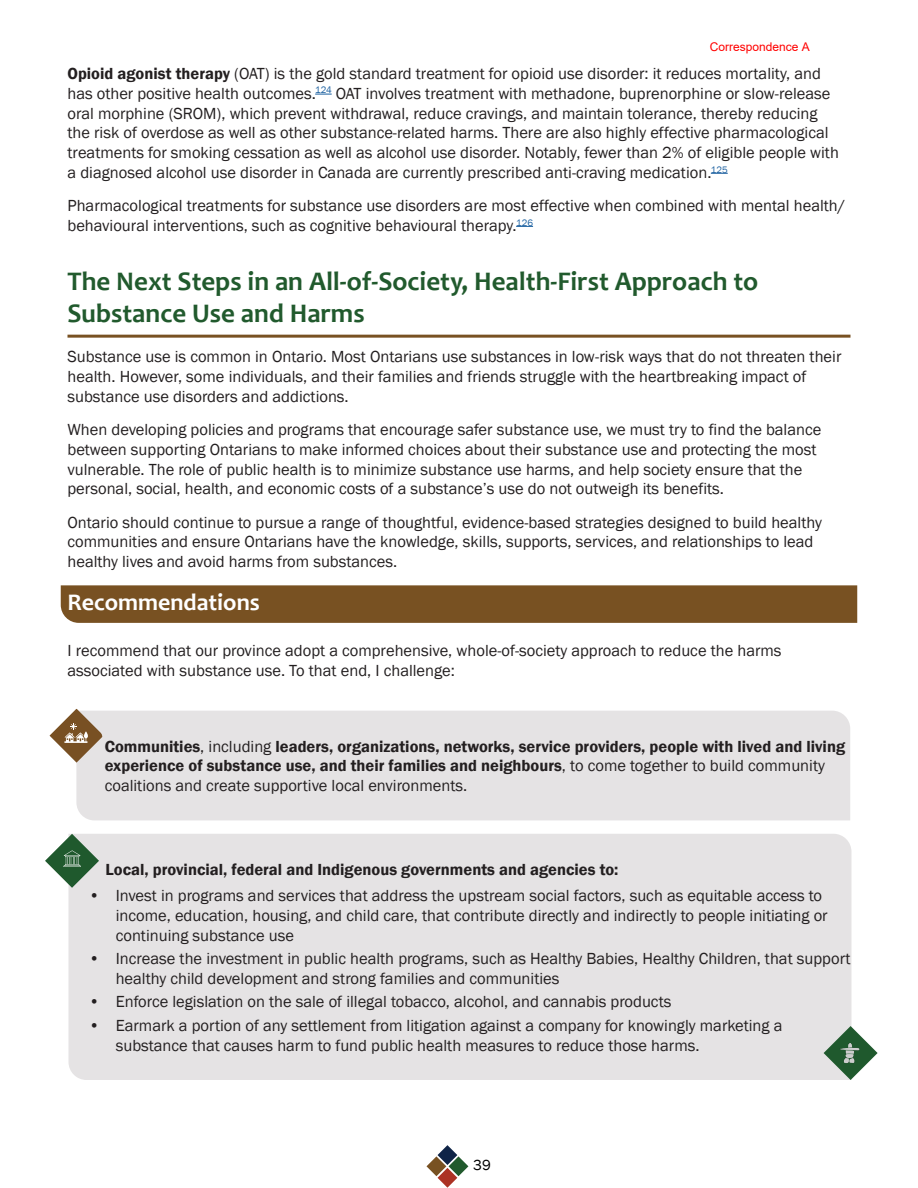
<style>
.page{position:relative;width:918px;height:1188px;background:#fff}
.page>*{position:absolute;margin:0;border:0;box-sizing:border-box;transform-origin:0 0}
.t1{font:700 27px/32.4px "Candara";color:#215a2d}
.t2{font:700 24px "Candara";color:#fff}
.t3{font:16.5px/19.8px "Franklin Gothic";color:#231f20}
.t4{font:600 16.5px/19.8px "Franklin Gothic";color:#231f20}
.t5{font:15px "Franklin Gothic";color:#000}
.t6{font:12px "Arial";color:#f00}
.s1{font-weight:600}
.s2{font-weight:400}
</style>
<div class="page">
<svg style="left:427px;top:1145px;width:41px;height:43px"></svg>
<svg style="left:315px;top:94px;width:17px;height:1px"></svg>
<svg style="left:711px;top:173px;width:17px;height:1px"></svg>
<svg style="left:516px;top:226px;width:17px;height:1px"></svg>
<hr style="left:68px;top:335px;width:782px;height:3px;background:#785122">
<div style="left:61px;top:585px;width:796px;height:38px;background:#785122"></div>
<div style="left:76px;top:711px;width:774px;height:109px;background:#e5e3e4"></div>
<div style="left:68px;top:834px;width:783px;height:246px;background:#e5e3e4"></div>
<svg style="left:50px;top:709px;width:54px;height:54px"></svg>
<svg style="left:45px;top:834px;width:54px;height:54px"></svg>
<svg style="left:824px;top:1026px;width:54px;height:54px"></svg>
<img style="left:839px;top:1042px;width:22px;height:22px">
<p class="t6" style="left:710px;top:39px;width:102px">Correspondence A</p>
<p class="t3" style="left:68px;top:64px;width:773px"><span class="s1">Opioid agonist therapy</span> (OAT) is the gold standard treatment for opioid use disorder: it reduces mortality, and has other positive health outcomes.<sup>124</sup> OAT involves treatment with methadone, buprenorphine or slow-release oral morphine (SROM), which prevent withdrawal, reduce cravings, and maintain tolerance, thereby reducing the risk of overdose as well as other substance-related harms. There are also highly effective pharmacological treatments for smoking cessation as well as alcohol use disorder. Notably, fewer than 2% of eligible people with a diagnosed alcohol use disorder in Canada are currently prescribed anti-craving medication.<sup>125</sup></p>
<p class="t3" style="left:68px;top:196px;width:779px">Pharmacological treatments for substance use disorders are most effective when combined with mental health/ behavioural interventions, such as cognitive behavioural therapy.<sup>126</sup></p>
<h1 class="t1" style="left:68px;top:264px;width:692px">The Next Steps in an All-of-Society, Health-First Approach to<br>Substance Use and Harms</h1>
<p class="t3" style="left:68px;top:347px;width:775px">Substance use is common in Ontario. Most Ontarians use substances in low-risk ways that do not threaten their health. However, some individuals, and their families and friends struggle with the heartbreaking impact of substance use disorders and addictions.</p>
<p class="t3" style="left:68px;top:420px;width:755px">When developing policies and programs that encourage safer substance use, we must try to find the balance between supporting Ontarians to make informed choices about their substance use and protecting the most vulnerable. The role of public health is to minimize substance use harms, and help society ensure that the personal, social, health, and economic costs of a substance’s use do not outweigh its benefits.</p>
<p class="t3" style="left:68px;top:513px;width:756px">Ontario should continue to pursue a range of thoughtful, evidence-based strategies designed to build healthy communities and ensure Ontarians have the knowledge, skills, supports, services, and relationships to lead healthy lives and avoid harms from substances.</p>
<h2 class="t2" style="left:68px;top:587px;width:194px">Recommendations</h2>
<p class="t3" style="left:68px;top:641px;width:716px">I recommend that our province adopt a comprehensive, whole-of-society approach to reduce the harms associated with substance use. To that end, I challenge:</p>
<p class="t4" style="left:105px;top:736px;width:742px">Communities<span class="s2">, including</span> leaders, organizations, networks, service providers, people with lived and living experience of substance use, and their families and neighbours<span class="s2">, to come together to build community coalitions and create supportive local environments.</span></p>
<p class="t4" style="left:106px;top:860px;width:514px">Local, provincial, federal and Indigenous governments and agencies to:</p>
<p class="t3" style="left:116px;top:886px;width:713px;text-indent:-27px">• Invest in programs and services that address the upstream social factors, such as equitable access to income, education, housing, and child care, that contribute directly and indirectly to people initiating or continuing substance use</p>
<p class="t3" style="left:116px;top:949px;width:737px;text-indent:-27px">• Increase the investment in public health programs, such as Healthy Babies, Healthy Children, that support healthy child development and strong families and communities</p>
<p class="t3" style="left:89px;top:992px;width:584px">• Enforce legislation on the sale of illegal tobacco, alcohol, and cannabis products</p>
<p class="t3" style="left:116px;top:1016px;width:668px;text-indent:-27px">• Earmark a portion of any settlement from litigation against a company for knowingly marketing a substance that causes harm to fund public health measures to reduce those harms.</p>
<p class="t5" style="left:473px;top:1155px;width:19px">39</p>
</div>
